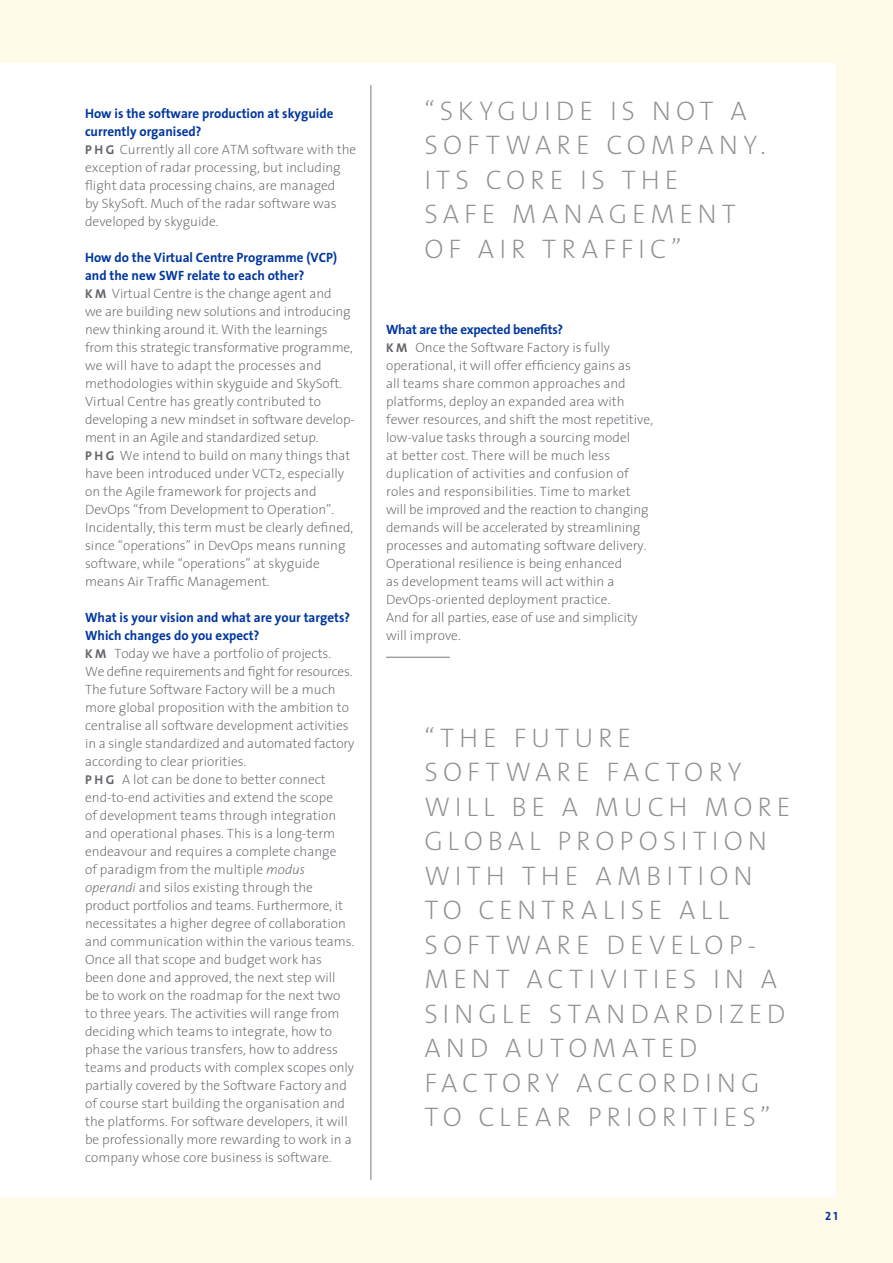
<style>
.page{position:relative;width:893px;height:1263px;background:#fffbe9}
.page>*{position:absolute;margin:0;border:0;box-sizing:border-box;transform-origin:0 0}
.t1{font:200 27px/34.5px "The Sans";letter-spacing:.185em;color:#8e9091}
.t2{font:200 13.5px/18px "The Sans";color:#63656a}
.t3{font:12px "The Sans Bold Caps";color:#0036a0}
.s1{font-weight:700;color:#0036a0}
.s2{font-family:"The Sans Bold Caps";font-weight:400;font-size:12.75px}
.s3{font-style:italic}
</style>
<div class="page">
<div style="left:0;top:64px;width:55px;height:1134px;background:#fff"></div>
<div style="left:43px;top:64px;width:793px;height:1134px;background:#fff"></div>
<hr style="left:370px;top:85px;width:1px;height:1095px;background:#8e9091">
<hr style="left:386px;top:657px;width:64px;height:1px;background:#8e9091">
<p class="t2" style="left:85px;top:104px;width:273px"><span class="s1">How is the software production at skyguide currently organised?<br></span><span class="s2">P H G</span> Currently all core ATM software with the exception of radar processing, but including flight data processing chains, are managed<br>by SkySoft. Much of the radar software was developed by skyguide.</p>
<p class="t2" style="left:85px;top:248px;width:271px"><span class="s1">How do the Virtual Centre Programme (VCP) and the new SWF relate to each other?<br></span><span class="s2">K M</span> Virtual Centre is the change agent and<br>we are building new solutions and introducing new thinking around it. With the learnings from this strategic transformative programme, we will have to adapt the processes and methodologies within skyguide and SkySoft.<br>Virtual Centre has greatly contributed to developing a new mindset in software develop&shy;ment in an Agile and standardized setup.<br><span class="s2">P H G</span> We intend to build on many things that have been introduced under VCT2, especially on the Agile framework for projects and DevOps “from Development to Operation”.<br>Incidentally, this term must be clearly defined, since “operations” in DevOps means running software, while “operations” at skyguide means Air Traffic Management.</p>
<p class="t2" style="left:85px;top:608px;width:271px"><span class="s1">What is your vision and what are your targets?<br>Which changes do you expect?<br></span><span class="s2">K M</span> Today we have a portfolio of projects.<br>We define requirements and fight for resources.<br>The future Software Factory will be a much more global proposition with the ambition to centralise all software development activities in a single standardized and automated factory according to clear priorities.<br><span class="s2">P H G</span> A lot can be done to better connect end-to-end activities and extend the scope<br>of development teams through integration and operational phases. This is a long-term endeavour and requires a complete change<br>of paradigm from the multiple <span class="s3">modus operandi</span> and silos existing through the product portfolios and teams. Furthermore, it necessitates a higher degree of collaboration and communication within the various teams.<br>Once all that scope and budget work has<br>been done and approved, the next step will<br>be to work on the roadmap for the next two to three years. The activities will range from deciding which teams to integrate, how to phase the various transfers, how to address teams and products with complex scopes only partially covered by the Software Factory and of course start building the organisation and the platforms. For software developers, it will be professionally more rewarding to work in a company whose core business is software.</p>
<h1 class="t1" style="left:424px;top:92px;width:343px">“SKYGUIDE IS NOT A<br>SOFTWARE COMPANY.<br>ITS CORE IS THE<br>SAFE MANAGEMENT<br>OF AIR TRAFFIC”</h1>
<p class="t2" style="left:386px;top:320px;width:268px"><span class="s1">What are the expected benefits?<br></span><span class="s2">K M</span> Once the Software Factory is fully operational, it will offer efficiency gains as<br>all teams share common approaches and platforms, deploy an expanded area with fewer resources, and shift the most repetitive, low-value tasks through a sourcing model<br>at better cost. There will be much less duplication of activities and confusion of roles and responsibilities. Time to market will be improved and the reaction to changing demands will be accelerated by streamlining processes and automating software delivery.<br>Operational resilience is being enhanced<br>as development teams will act within a DevOps-oriented deployment practice.<br>And for all parties, ease of use and simplicity will improve.</p>
<h1 class="t1" style="left:424px;top:719px;width:368px">“THE FUTURE<br>SOFTWARE FACTORY<br>WILL BE A MUCH MORE<br>GLOBAL PROPOSITION<br>WITH THE AMBITION<br>TO CENTRALISE ALL<br>SOFTWARE DEVELOP-<br>MENT ACTIVITIES IN A<br>SINGLE STANDARDIZED<br>AND AUTOMATED<br>FACTORY ACCORDING<br>TO CLEAR PRIORITIES”</h1>
<p class="t3" style="left:825px;top:1206px;width:14px">21</p>
</div>
